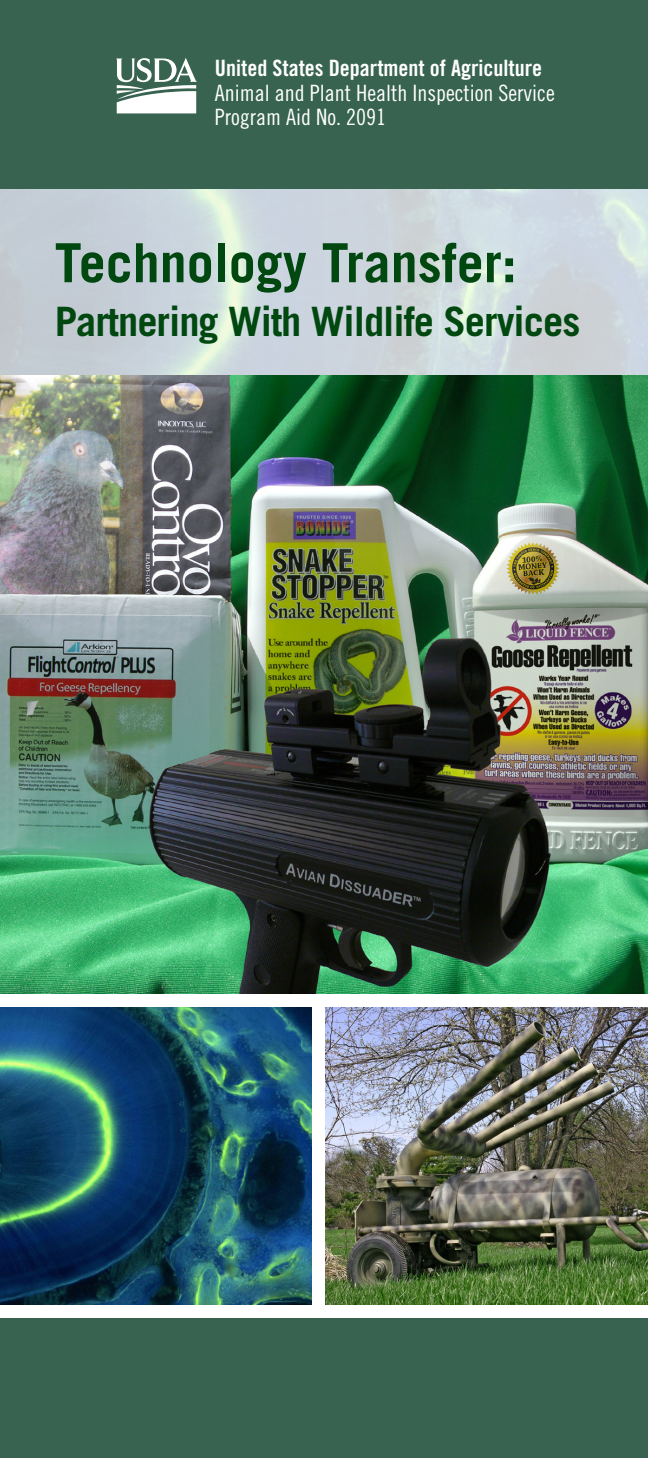
<style>
.page{position:relative;width:648px;height:1458px;background:#fff}
.page>*{position:absolute;margin:0;border:0;box-sizing:border-box;transform-origin:0 0}
.t1{font:700 54px "Trade Gothic";color:#004710}
.t2{font:700 40.5px "Trade Gothic";letter-spacing:-.025em;color:#004710}
.Standard_paragraph_1{font:22.5px "Trade Gothic LT Std Cn 18";color:#fff}
.Standard_paragraph_1-2{font:22.5px "Trade Gothic LT Std Bd Cn 20";color:#fff}
</style>
<div class="page">
<svg style="left:0;top:189px;width:648px;height:186px;background:#ccd6db"></svg>
<div style="left:0;top:0;width:648px;height:189px;background:#376350"></div>
<svg style="left:116px;top:58px;width:81px;height:55px"></svg>
<img style="left:0;top:1008px;width:311px;height:297px">
<div style="left:0;top:1318px;width:648px;height:140px;background:#376350"></div>
<img style="left:325px;top:1008px;width:323px;height:297px">
<img style="left:0;top:375px;width:648px;height:618px">
<p class="Standard_paragraph_1-2" style="left:215px;top:54px;width:329px">United States Department of Agriculture</p>
<p class="Standard_paragraph_1" style="left:215px;top:79px;width:341px">Animal and Plant Health Inspection Service</p>
<p class="Standard_paragraph_1" style="left:215px;top:104px;width:173px">Program Aid No. 2091</p>
<p class="t1" style="left:55px;top:230px;width:464px">Technology Transfer:</p>
<p class="t2" style="left:55px;top:297px;width:527px">Partnering With Wildlife Services</p>
</div>
